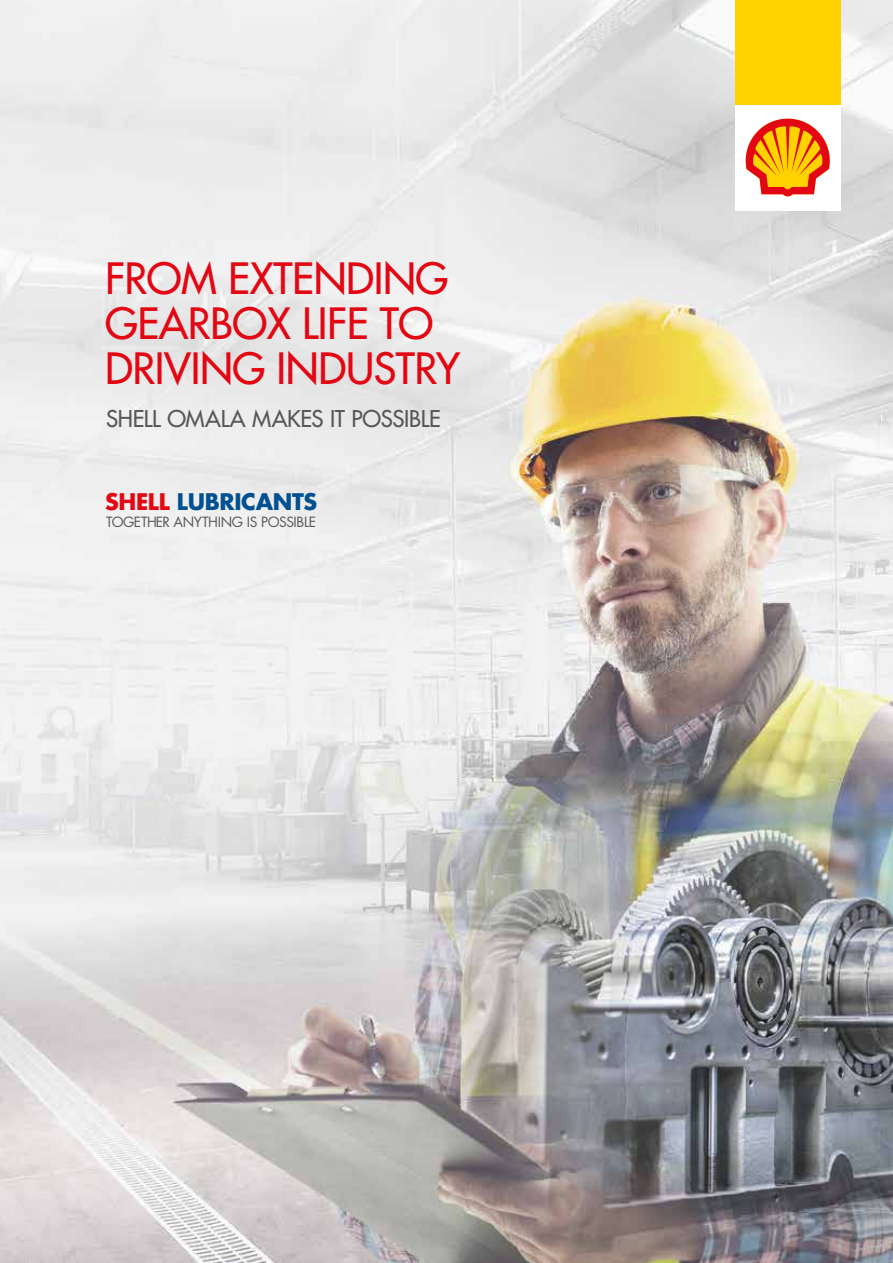
<style>
.page{position:relative;width:893px;height:1263px;background:#fff}
.page>*{position:absolute;margin:0;border:0;box-sizing:border-box;transform-origin:0 0}
.t1{font:500 42px/45px "Futura Std";letter-spacing:-.01em;color:#e30613}
.t2{font:500 22.5px "Futura Std";letter-spacing:-.015em;color:#575756}
.t3{font:700 22.35px "Futura CE";letter-spacing:-.015em;color:#005092}
.t4{font:13.8px "Futura CE";letter-spacing:-.03em;color:#575756}
.s1{color:#e30613}
</style>
<div class="page">
<img style="left:0;top:0;width:893px;height:1263px">
<div style="left:735px;top:0;width:105px;height:105px;background:#ffd300"></div>
<div style="left:735px;top:105px;width:105px;height:105px;background:#fff"></div>
<svg style="left:745px;top:118px;width:85px;height:79px"></svg>
<p class="t1" style="left:105px;top:256px;width:357px">FROM EXTENDING<br>GEARBOX LIFE TO<br>DRIVING INDUSTRY</p>
<p class="t2" style="left:106px;top:405px;width:336px">SHELL OMALA MAKES IT POSSIBLE</p>
<p class="t3" style="left:105px;top:485px;width:214px"><span class="s1">SHELL</span> LUBRICANTS</p>
<p class="t4" style="left:106px;top:513px;width:212px">TOGETHER ANYTHING IS POSSIBLE</p>
</div>
